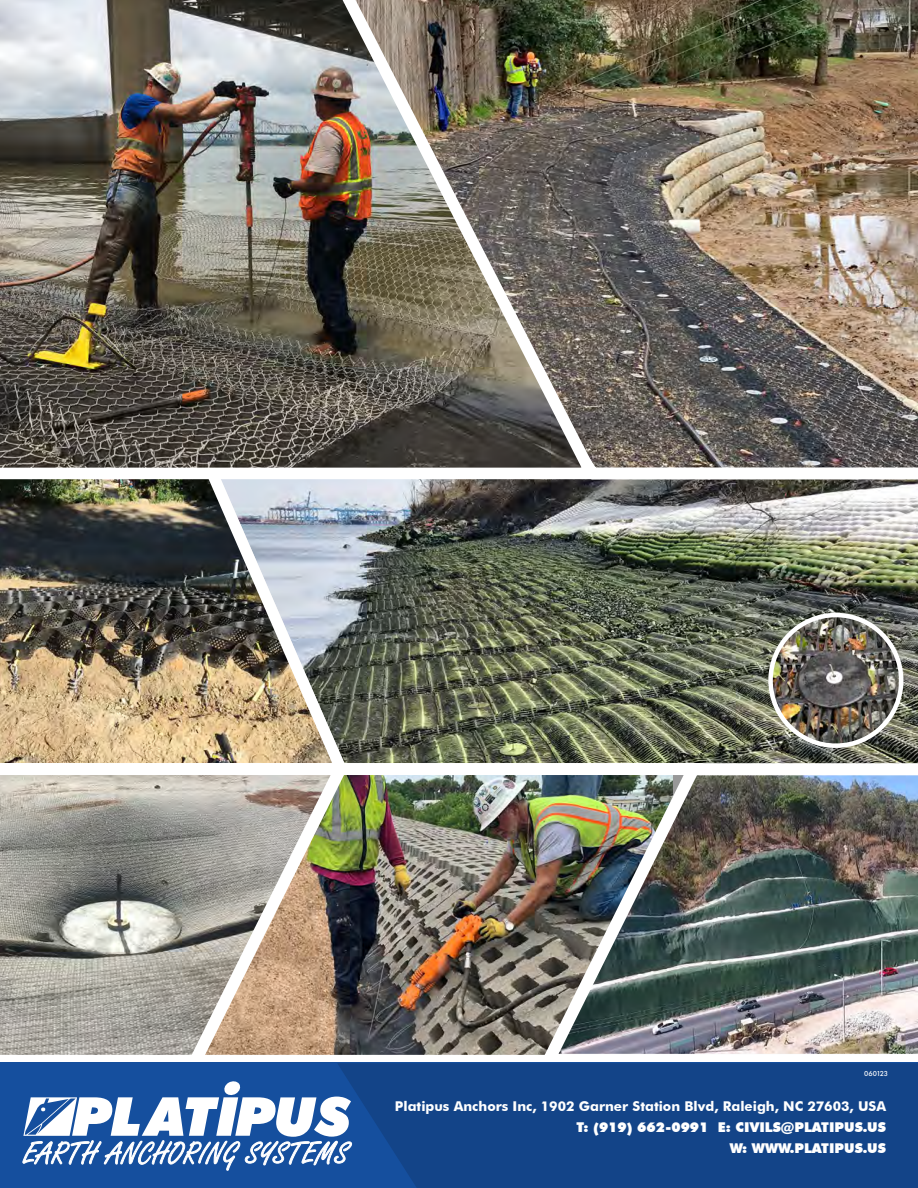
<style>
.page{position:relative;width:918px;height:1188px;background:#fff}
.page>*{position:absolute;margin:0;border:0;box-sizing:border-box;transform-origin:0 0}
.t1{font:700 13.5px "Futura BT";color:#fff}
.t2{font:900 13.5px "Futura BT";color:#fff}
.t3{font:500 7.5px "Futura PT";color:#fff}
</style>
<div class="page">
<img style="left:0;top:485px;width:114px;height:268px">
<img style="left:114px;top:485px;width:804px;height:271px">
<img style="left:709px;top:756px;width:209px;height:307px">
<img style="left:356px;top:753px;width:353px;height:310px">
<img style="left:0;top:753px;width:356px;height:310px">
<img style="left:610px;top:0;width:308px;height:485px">
<img style="left:0;top:0;width:610px;height:485px">
<div style="left:0;top:1063px;width:918px;height:125px;background:#154f9e"></div>
<div style="left:338px;top:1063px;width:580px;height:125px;background:#134488"></div>
<svg style="left:22px;top:1080px;width:330px;height:91px"></svg>
<img style="left:771px;top:615px;width:130px;height:131px;border-radius:65px">
<div style="left:768px;top:613px;width:135px;height:135px;border:4px solid #fff;border-radius:50%"></div>
<p class="t3" style="left:864px;top:1069px;width:25px">060123</p>
<p class="t1" style="left:395px;top:1098px;width:493px">Platipus Anchors Inc, 1902 Garner Station Blvd, Raleigh, NC 27603, USA</p>
<p class="t2" style="left:577px;top:1119px;width:311px">T: (919) 662-0991 E: CIVILS@PLATIPUS.US</p>
<p class="t2" style="left:730px;top:1140px;width:158px">W: WWW.PLATIPUS.US</p>
</div>
